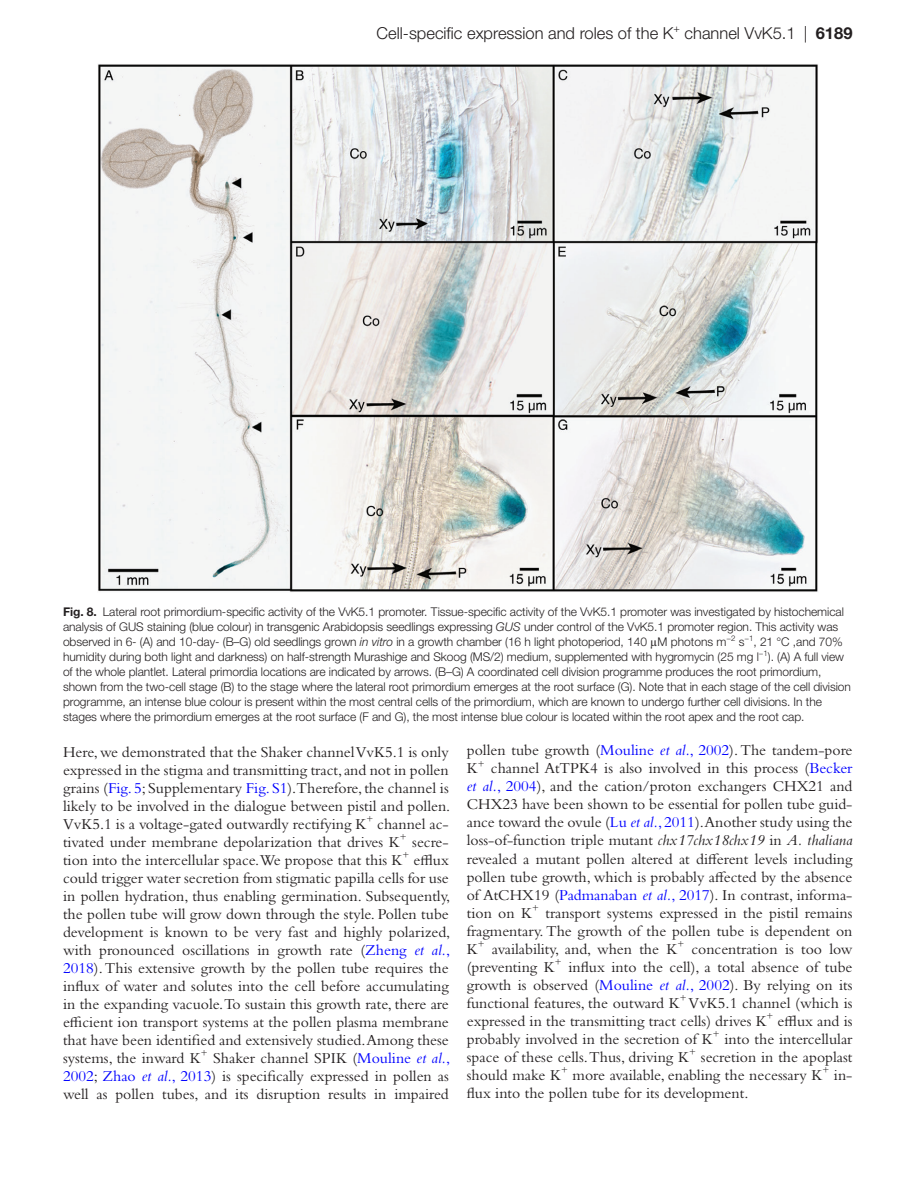
<style>
.page{position:relative;width:919px;height:1187px;background:#fff}
.page>*{position:absolute;margin:0;border:0;box-sizing:border-box;transform-origin:0 0}
.t1{font:300 16.5px "Helvetica Neue LT Std";color:#231f20}
.t2{font:15.75px/18px "Bembo Std";color:#231f20;text-align:justify}
.t3{font:300 12px/15px "Helvetica Neue LT Std";letter-spacing:-.005em;color:#231f20}
.s1{font-weight:700}
.s2{font-style:italic}
.s3{font-family:"Gandhari Unicode";font-weight:400}
.s4{color:#00f}
.s5{font-style:italic;color:#00f}
</style>
<div class="page">
<img style="left:98px;top:64px;width:720px;height:528px">
<p class="t1" style="left:376px;top:23px;width:477px">Cell-specific expression and roles of the K<sup>+</sup> channel VvK5.1 | <span class="s1">6189</span></p>
<p class="t3" style="left:63px;top:604px;width:789px"><span class="s1">Fig. 8.</span> Lateral root primordium-specific activity of the VvK5.1 promoter. Tissue-specific activity of the VvK5.1 promoter was investigated by histochemical analysis of GUS staining (blue colour) in transgenic Arabidopsis seedlings expressing <span class="s2">GUS</span> under control of the VvK5.1 promoter region. This activity was observed in 6- (A) and 10-day- (B–G) old seedlings grown <span class="s2">in vitro</span> in a growth chamber (16 h light photoperiod, 140 <span class="s3">μ</span>M photons m<sup>−2</sup> s<sup>−1</sup>, 21 °C ,and 70% humidity during both light and darkness) on half-strength Murashige and Skoog (MS/2) medium, supplemented with hygromycin (25 mg l<sup>−1</sup>). (A) A full view of the whole plantlet. Lateral primordia locations are indicated by arrows. (B–G) A coordinated cell division programme produces the root primordium, shown from the two-cell stage (B) to the stage where the lateral root primordium emerges at the root surface (G). Note that in each stage of the cell division programme, an intense blue colour is present within the most central cells of the primordium, which are known to undergo further cell divisions. In the stages where the primordium emerges at the root surface (F and G), the most intense blue colour is located within the root apex and the root cap.</p>
<p class="t2" style="left:63px;top:742px;width:389px">Here, we demonstrated that the Shaker channel VvK5.1 is only expressed in the stigma and transmitting tract, and not in pollen grains (<span class="s4">Fig. 5</span>; Supplementary <span class="s4">Fig. S1</span>).Therefore, the channel is likely to be involved in the dialogue between pistil and pollen.<br>VvK5.1 is a voltage-gated outwardly rectifying K<sup>+</sup> channel ac&shy;tivated under membrane depolarization that drives K<sup>+</sup> secre&shy;tion into the intercellular space.We propose that this K<sup>+</sup> efflux could trigger water secretion from stigmatic papilla cells for use in pollen hydration, thus enabling germination. Subsequently, the pollen tube will grow down through the style. Pollen tube development is known to be very fast and highly polarized, with pronounced oscillations in growth rate (<span class="s4">Zheng</span> <span class="s5">et al.</span><span class="s4">, 2018</span>). This extensive growth by the pollen tube requires the influx of water and solutes into the cell before accumulating in the expanding vacuole.To sustain this growth rate, there are efficient ion transport systems at the pollen plasma membrane that have been identified and extensively studied. Among these systems, the inward K<sup>+</sup> Shaker channel SPIK (<span class="s4">Mouline</span> <span class="s5">et al.</span><span class="s4">, 2002</span>; <span class="s4">Zhao</span> <span class="s5">et al.</span><span class="s4">, 2013</span>) is specifically expressed in pollen as well as pollen tubes, and its disruption results in impaired</p>
<p class="t2" style="left:466px;top:741px;width:387px">pollen tube growth (<span class="s4">Mouline</span> <span class="s5">et al.</span><span class="s4">, 2002</span>). The tandem-pore K<sup>+</sup> channel AtTPK4 is also involved in this process (<span class="s4">Becker </span><span class="s5">et al.</span><span class="s4">, 2004</span>), and the cation/proton exchangers CHX21 and CHX23 have been shown to be essential for pollen tube guid&shy;ance toward the ovule (<span class="s4">Lu</span> <span class="s5">et al.</span><span class="s4">, 2011</span>).Another study using the loss-of-function triple mutant <span class="s2">chx17chx18chx19</span> in <span class="s2">A. thaliana </span>revealed a mutant pollen altered at different levels including pollen tube growth, which is probably affected by the absence of AtCHX19 (<span class="s4">Padmanaban</span> <span class="s5">et al.</span><span class="s4">, 2017</span>). In contrast, informa&shy;tion on K<sup>+</sup> transport systems expressed in the pistil remains fragmentary. The growth of the pollen tube is dependent on K<sup>+</sup> availability, and, when the K<sup>+</sup> concentration is too low (preventing K<sup>+</sup> influx into the cell), a total absence of tube growth is observed (<span class="s4">Mouline</span> <span class="s5">et al.</span><span class="s4">, 2002</span>). By relying on its functional features, the outward K<sup>+</sup> VvK5.1 channel (which is expressed in the transmitting tract cells) drives K<sup>+</sup> efflux and is probably involved in the secretion of K<sup>+</sup> into the intercellular space of these cells. Thus, driving K<sup>+</sup> secretion in the apoplast should make K<sup>+</sup> more available, enabling the necessary K<sup>+</sup> in&shy;flux into the pollen tube for its development.</p>
</div>
